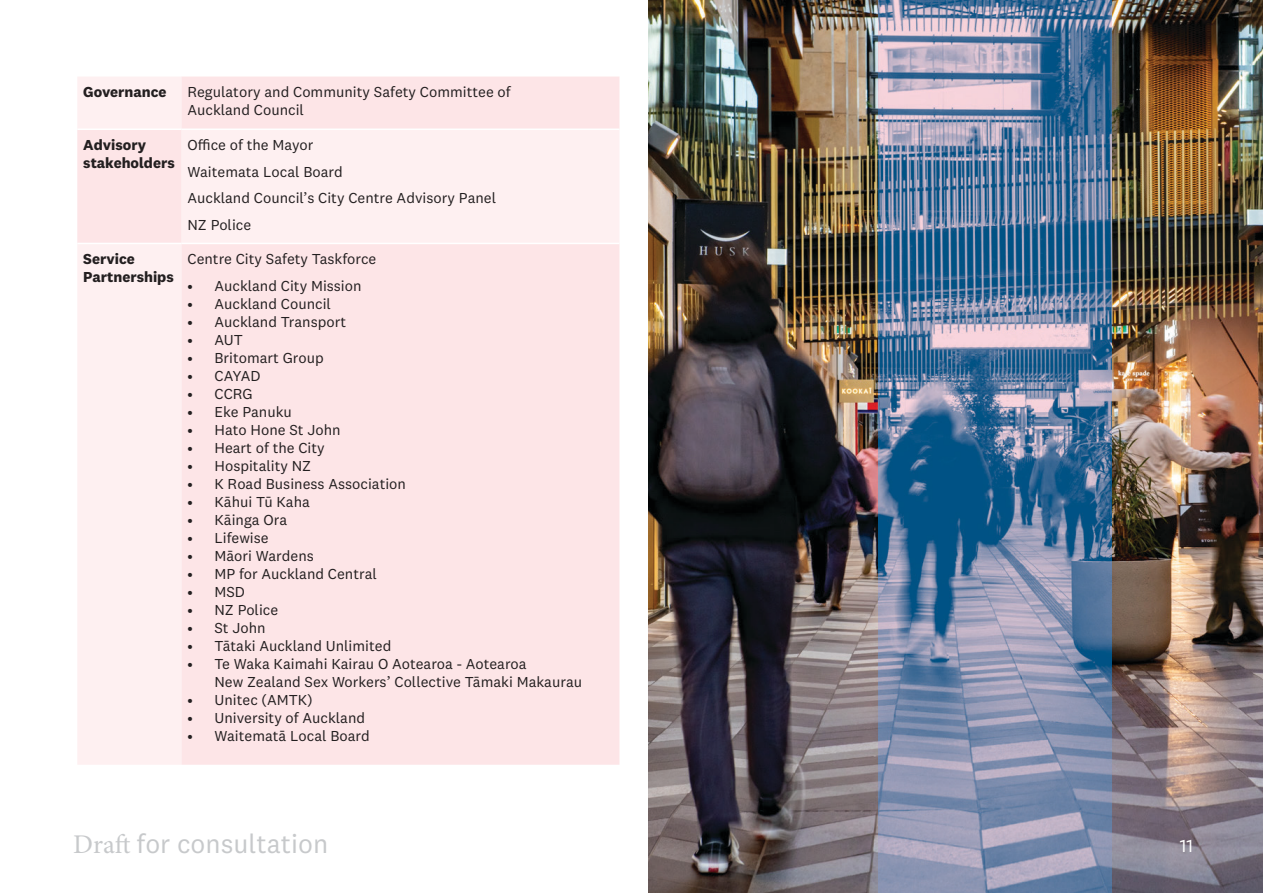
<style>
.page{position:relative;width:1263px;height:893px;background:#fff}
.page>*{position:absolute;margin:0;border:0;box-sizing:border-box;transform-origin:0 0}
.t1{font:27px "National 2";color:#c7c9cb}
.t2{font:18px "National 2";color:#fff}
.Body_copy{font:15px/18px "National 2";color:#231f20}
.Body_copy-2{font:700 15px/18px "National 2";color:#231f20}
.s1{font-family:"Minion Pro"}
</style>
<div class="page">
<svg style="left:77px;top:77px;width:542px;height:688px;fill:#fde5e7"></svg>
<hr style="left:77px;top:129px;width:104px;height:1px;background:#fff">
<hr style="left:181px;top:129px;width:438px;height:1px;background:#fff">
<hr style="left:77px;top:243px;width:104px;height:1px;background:#fff">
<hr style="left:181px;top:243px;width:438px;height:1px;background:#fff">
<img style="left:648px;top:0;width:615px;height:893px">
<img style="left:878px;top:0;width:234px;height:893px">
<p class="Body_copy-2" style="left:83px;top:83px;width:85px">Governance</p>
<p class="Body_copy" style="left:187px;top:83px;width:325px">Regulatory and Community Safety Committee of<br>Auckland Council</p>
<p class="Body_copy-2" style="left:83px;top:136px;width:93px">Advisory stakeholders</p>
<p class="Body_copy" style="left:187px;top:136px;width:127px">Office of the Mayor</p>
<p class="Body_copy" style="left:187px;top:162px;width:157px">Waitemata Local Board</p>
<p class="Body_copy" style="left:187px;top:189px;width:310px">Auckland Council’s City Centre Advisory Panel</p>
<p class="Body_copy" style="left:187px;top:215px;width:65px">NZ Police</p>
<p class="Body_copy-2" style="left:83px;top:250px;width:92px">Service<br>Partnerships</p>
<p class="Body_copy" style="left:187px;top:250px;width:190px">Centre City Safety Taskforce</p>
<p class="Body_copy" style="left:187px;top:276px;width:176px">• Auckland City Mission</p>
<p class="Body_copy" style="left:187px;top:294px;width:145px">• Auckland Council</p>
<p class="Body_copy" style="left:187px;top:312px;width:160px">• Auckland Transport</p>
<p class="Body_copy" style="left:187px;top:330px;width:57px">• AUT</p>
<p class="Body_copy" style="left:187px;top:348px;width:138px">• Britomart Group</p>
<p class="Body_copy" style="left:187px;top:366px;width:75px">• CAYAD</p>
<p class="Body_copy" style="left:187px;top:384px;width:67px">• CCRG</p>
<p class="Body_copy" style="left:187px;top:402px;width:106px">• Eke Panuku</p>
<p class="Body_copy" style="left:187px;top:420px;width:155px">• Hato Hone St John</p>
<p class="Body_copy" style="left:187px;top:438px;width:139px">• Heart of the City</p>
<p class="Body_copy" style="left:187px;top:456px;width:125px">• Hospitality NZ</p>
<p class="Body_copy" style="left:187px;top:474px;width:220px">• K Road Business Association</p>
<p class="Body_copy" style="left:187px;top:492px;width:124px">• Kāhui Tū Kaha</p>
<p class="Body_copy" style="left:187px;top:510px;width:101px">• Kāinga Ora</p>
<p class="Body_copy" style="left:187px;top:528px;width:83px">• Lifewise</p>
<p class="Body_copy" style="left:187px;top:546px;width:128px">• Māori Wardens</p>
<p class="Body_copy" style="left:187px;top:564px;width:191px">• MP for Auckland Central</p>
<p class="Body_copy" style="left:187px;top:582px;width:59px">• MSD</p>
<p class="Body_copy" style="left:187px;top:600px;width:92px">• NZ Police</p>
<p class="Body_copy" style="left:187px;top:618px;width:80px">• St John</p>
<p class="Body_copy" style="left:187px;top:636px;width:205px">• Tātaki Auckland Unlimited</p>
<p class="Body_copy" style="left:214px;top:654px;width:369px;text-indent:-27px">• Te Waka Kaimahi Kairau O Aotearoa - Aotearoa<br>New Zealand Sex Workers’ Collective Tāmaki Makaurau</p>
<p class="Body_copy" style="left:187px;top:690px;width:127px">• Unitec (AMTK)</p>
<p class="Body_copy" style="left:187px;top:708px;width:179px">• University of Auckland</p>
<p class="Body_copy" style="left:187px;top:726px;width:184px">• Waitematā Local Board</p>
<p class="t1" style="left:73px;top:828px;width:256px"><span class="s1">Draft</span> for consultation</p>
<p class="t2" style="left:1180px;top:835px;width:15px">11</p>
</div>
